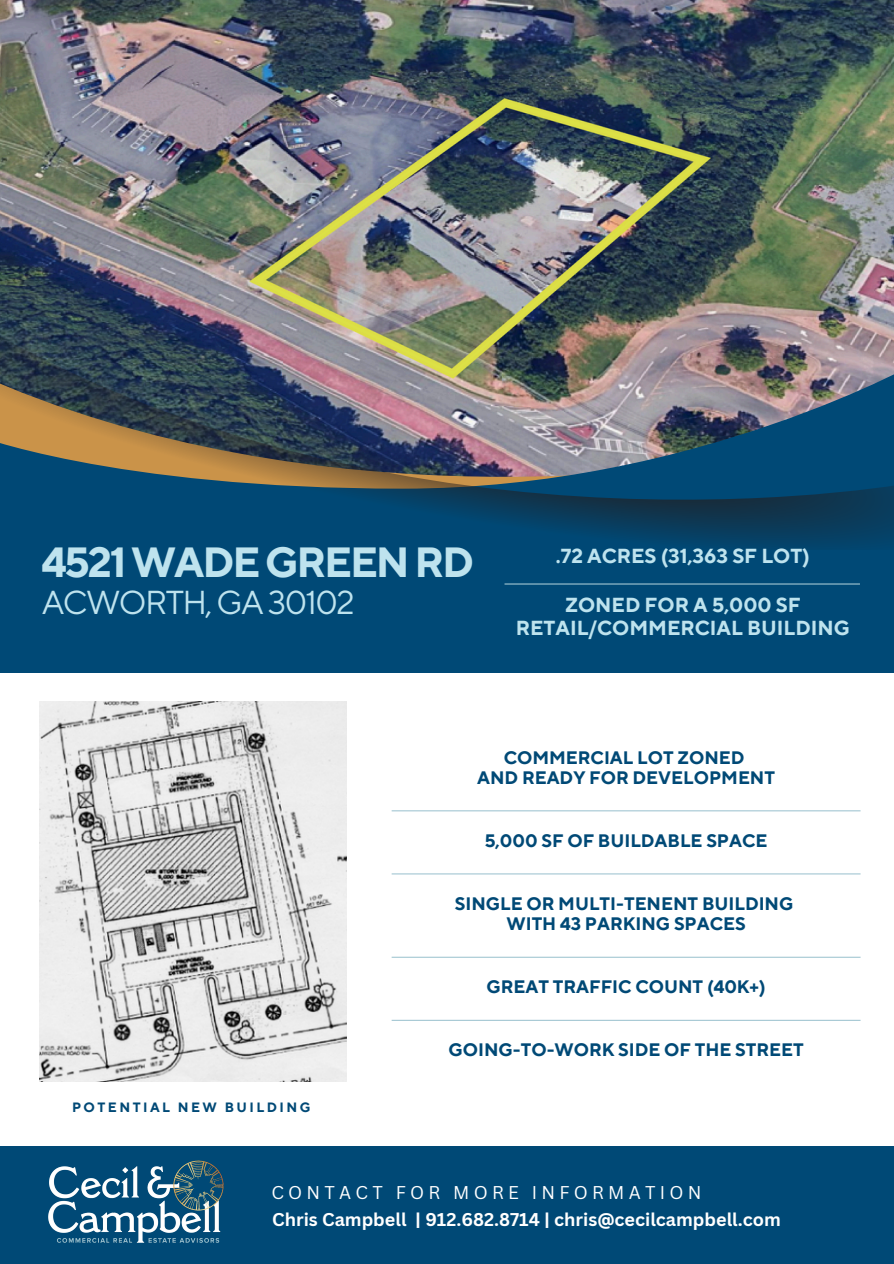
<style>
.page{position:relative;width:894px;height:1264px;background:#fff}
.page>*{position:absolute;margin:0;border:0;box-sizing:border-box;transform-origin:0 0}
.t1{font:700 42px "TT Norms Pro";letter-spacing:-.05em;color:#bee3ee}
.t2{font:33px "TT Norms Pro";letter-spacing:-.05em;color:#bee3ee}
.t3{font:700 20.25px/22.8px "TT Norms Pro";color:#bee3ee;text-align:center}
.t4{font:700 18px/20.2px "TT Norms Pro";color:#004976;text-align:center}
.t5{font:700 18px "Canva Sans";color:#fff}
.t6{font:18px "Canva Sans";letter-spacing:.235em;color:#fff}
.t7{font:700 13.5px "TT Norms Pro";letter-spacing:.185em;color:#004976}
</style>
<div class="page">
<img style="left:0;top:0;width:893px;height:321px">
<div style="left:0;top:514px;width:893px;height:158px;background:#004976"></div>
<div style="left:0;top:1146px;width:893px;height:117px;background:#004976"></div>
<img style="left:0;top:321px;width:893px;height:225px">
<hr style="left:504px;top:583px;width:355px;height:1px;background:#a3c7d2">
<hr style="left:391px;top:810px;width:469px;height:1px;background:#a3c7d2">
<hr style="left:391px;top:873px;width:469px;height:1px;background:#a3c7d2">
<hr style="left:391px;top:956px;width:469px;height:1px;background:#a3c7d2">
<hr style="left:391px;top:1019px;width:469px;height:1px;background:#a3c7d2">
<img style="left:39px;top:701px;width:307px;height:380px">
<img style="left:48px;top:1160px;width:176px;height:83px">
<h1 class="t1" style="left:42px;top:537px;width:434px">4521 WADE GREEN RD</h1>
<h1 class="t2" style="left:42px;top:583px;width:314px">ACWORTH, GA 30102</h1>
<p class="t3" style="left:555px;top:545px;width:255px">.72 ACRES (31,363 SF LOT)</p>
<p class="t3" style="left:515px;top:595px;width:335px">ZONED FOR A 5,000 SF<br>RETAIL/COMMERCIAL BUILDING</p>
<h3 class="t4" style="left:477px;top:747px;width:299px">COMMERCIAL LOT ZONED<br>AND READY FOR DEVELOPMENT</h3>
<h3 class="t4" style="left:484px;top:831px;width:284px">5,000 SF OF BUILDABLE SPACE</h3>
<h3 class="t4" style="left:455px;top:894px;width:340px">SINGLE OR MULTI-TENENT BUILDING<br>WITH 43 PARKING SPACES</h3>
<h3 class="t4" style="left:486px;top:977px;width:281px">GREAT TRAFFIC COUNT (40K+)</h3>
<h2 class="t7" style="left:72px;top:1099px;width:240px">POTENTIAL NEW BUILDING</h2>
<h3 class="t4" style="left:448px;top:1040px;width:356px">GOING-TO-WORK SIDE OF THE STREET</h3>
<p class="t6" style="left:271px;top:1179px;width:431px">CONTACT FOR MORE INFORMATION</p>
<h4 class="t5" style="left:272px;top:1206px;width:510px">Chris Campbell | 912.682.8714 | chris@cecilcampbell.com</h4>
</div>
